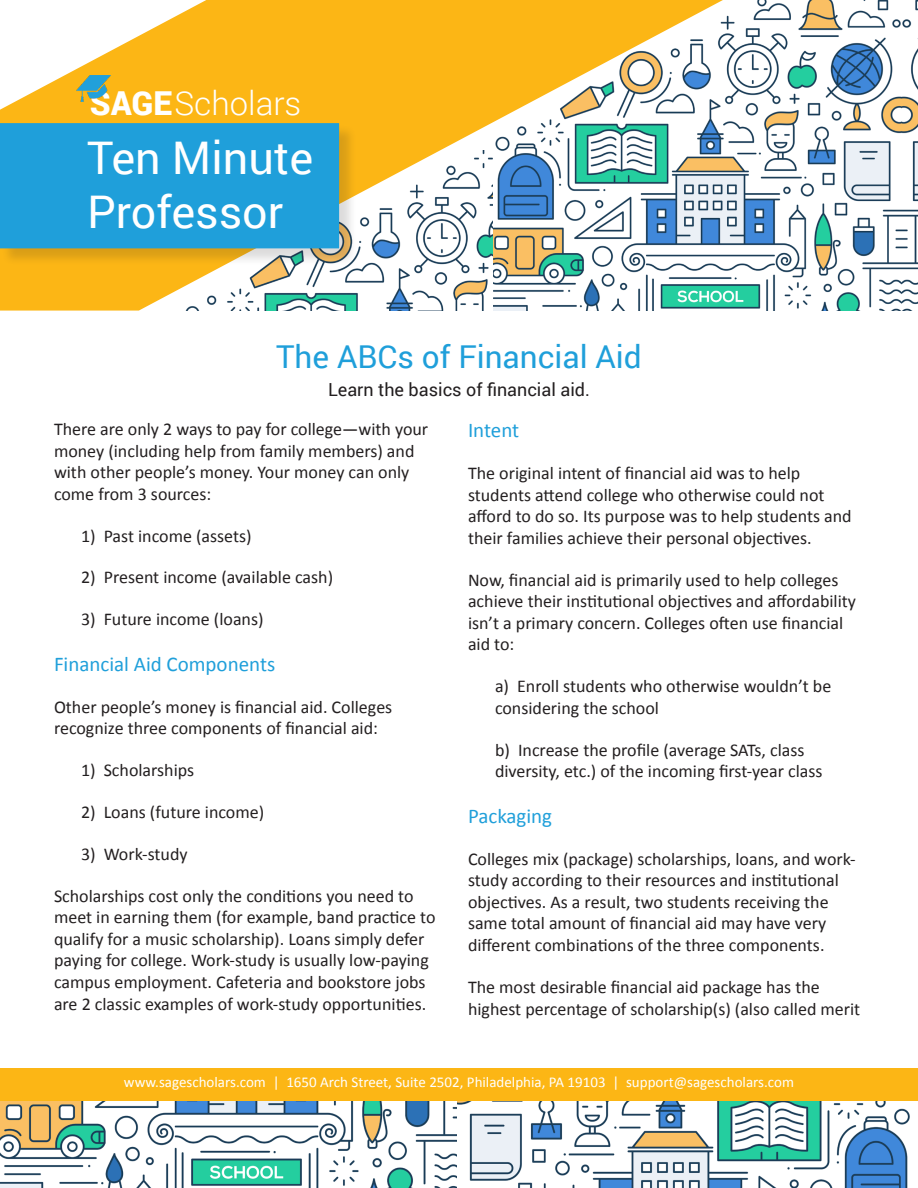
<style>
.page{position:relative;width:918px;height:1188px;background:#fff}
.page>*{position:absolute;margin:0;border:0;box-sizing:border-box;transform-origin:0 0}
.t1{font:45px "Roboto";color:#fff}
.t2{font:300 33px "Roboto";color:#fff}
.t3{font:31.5px "Roboto";color:#1f9fda}
.t4{font:21px "Calibri";color:#1f9fda}
.t5{font:18px/21.6px "Calibri";color:#231f20}
.t6{font:18px "Roboto";color:#231f20}
.t7{font:15px "Calibri";color:#fff}
.s1{font-weight:900}
</style>
<div class="page">
<img style="left:0;top:1101px;width:910px;height:87px">
<img style="left:723px;top:0;width:195px;height:310px">
<svg style="left:0;top:0;width:723px;height:311px"></svg>
<div style="left:1px;top:124px;width:356px;height:142px;background:#231f20;opacity:.16"></div>
<div style="left:1px;top:124px;width:337px;height:124px;background:#1f9fda"></div>
<div style="left:0;top:123px;width:339px;height:125px;border:2px solid #1f9fda"></div>
<img style="left:76px;top:75px;width:34px;height:27px">
<div style="left:0;top:1068px;width:918px;height:32px;background:#fcb615"></div>
<p class="t2" style="left:90px;top:80px;width:213px"><span class="s1">SAGE</span> Scholars</p>
<p class="t1" style="left:87px;top:126px;width:228px">Ten Minute</p>
<p class="t1" style="left:87px;top:180px;width:198px">Professor</p>
<p class="t3" style="left:276px;top:334px;width:367px">The ABCs of Financial Aid</p>
<p class="t6" style="left:328px;top:377px;width:263px">Learn the basics of financial aid.</p>
<p class="t5" style="left:54px;top:417px;width:376px">There are only 2 ways to pay for college—with your money (including help from family members) and with other people’s money. Your money can only come from 3 sources:</p>
<p class="t5" style="left:81px;top:524px;width:172px">1) Past income (assets)</p>
<p class="t5" style="left:81px;top:566px;width:254px">2) Present income (available cash)</p>
<p class="t5" style="left:81px;top:608px;width:184px">3) Future income (loans)</p>
<p class="t4" style="left:54px;top:651px;width:223px">Financial Aid Components</p>
<p class="t5" style="left:54px;top:695px;width:340px">Other people’s money is financial aid. Colleges recognize three components of financial aid:</p>
<p class="t5" style="left:81px;top:758px;width:115px">1) Scholarships</p>
<p class="t5" style="left:81px;top:800px;width:185px">2) Loans (future income)</p>
<p class="t5" style="left:81px;top:842px;width:108px">3) Work-study</p>
<p class="t5" style="left:54px;top:884px;width:383px">Scholarships cost only the conditions you need to meet in earning them (for example, band practice to qualify for a music scholarship). Loans simply defer paying for college. Work-study is usually low-paying campus employment. Cafeteria and bookstore jobs are 2 classic examples of work-study opportunities.</p>
<p class="t4" style="left:468px;top:417px;width:53px">Intent</p>
<p class="t5" style="left:468px;top:461px;width:385px">The original intent of financial aid was to help students attend college who otherwise could not afford to do so. Its purpose was to help students and their families achieve their personal objectives.</p>
<p class="t5" style="left:468px;top:568px;width:390px">Now, financial aid is primarily used to help colleges achieve their institutional objectives and affordability isn’t a primary concern. Colleges often use financial aid to:</p>
<p class="t5" style="left:495px;top:675px;width:338px">a) Enroll students who otherwise wouldn’t be considering the school</p>
<p class="t5" style="left:495px;top:738px;width:329px">b) Increase the profile (average SATs, class diversity, etc.) of the incoming first-year class</p>
<p class="t4" style="left:468px;top:803px;width:86px">Packaging</p>
<p class="t5" style="left:468px;top:847px;width:389px">Colleges mix (package) scholarships, loans, and work&shy;study according to their resources and institutional objectives. As a result, two students receiving the same total amount of financial aid may have very different combinations of the three components.</p>
<p class="t5" style="left:468px;top:975px;width:394px">The most desirable financial aid package has the highest percentage of scholarship(s) (also called merit</p>
<p class="t7" style="left:124px;top:1073px;width:672px">www.sagescholars.com | 1650 Arch Street, Suite 2502, Philadelphia, PA 19103 | support@sagescholars.com</p>
</div>
